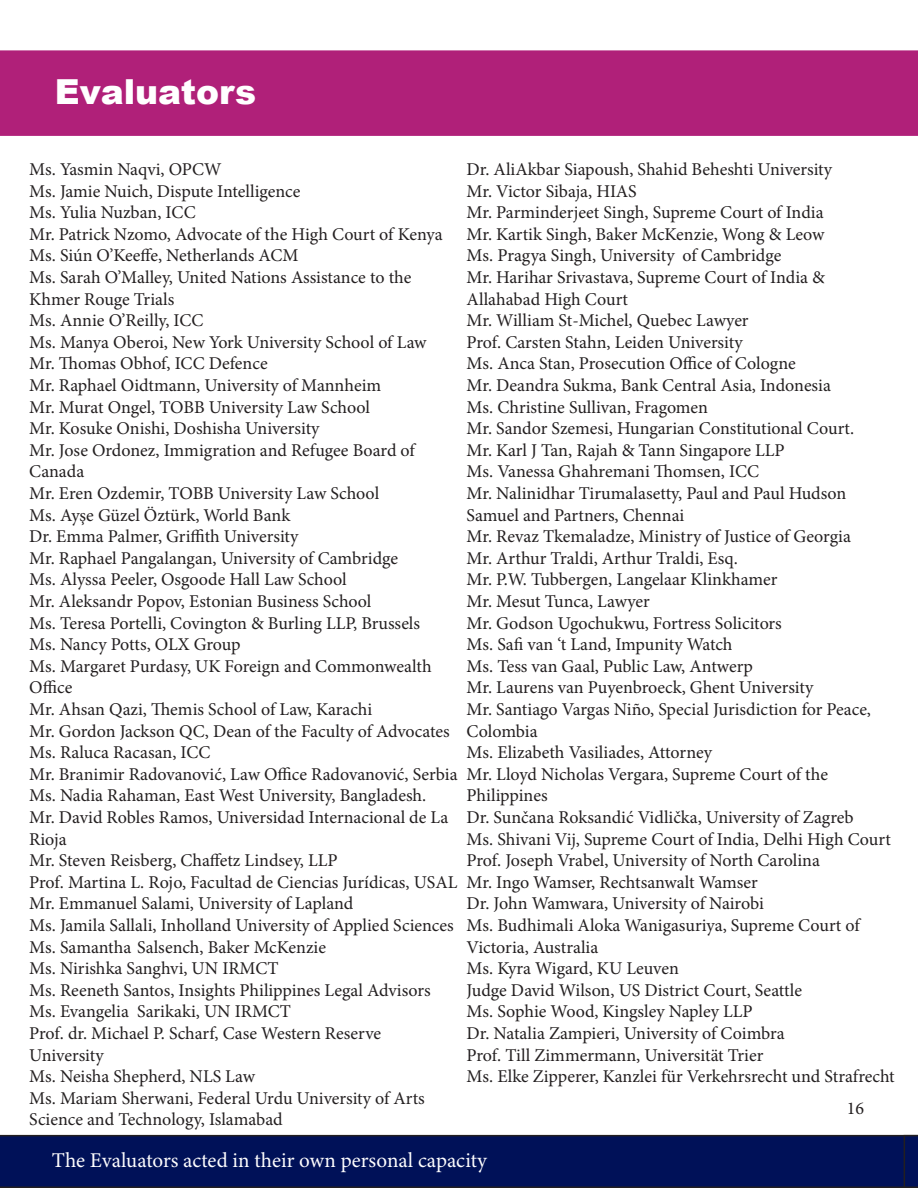
<style>
.page{position:relative;width:918px;height:1188px;background:#fff}
.page>*{position:absolute;margin:0;border:0;box-sizing:border-box;transform-origin:0 0}
.t1{font:900 34.5px "Arial";color:#fff}
.t2{font:21px "Minion 3";color:#fff}
.Paragraph_Style_3{font:18px/21.6px "Minion Pro";color:#231f20}
</style>
<div class="page">
<div style="left:1px;top:51px;width:916px;height:84px;background:#b02079"></div>
<div style="left:0;top:50px;width:918px;height:86px;border:2px solid #b02079"></div>
<svg style="left:0;top:1135px;width:904px;height:53px;background:#011154"></svg>
<svg style="left:904px;top:1135px;width:14px;height:53px"></svg>
<p class="t1" style="left:55px;top:67px;width:203px">Evaluators</p>
<p class="Paragraph_Style_3" style="left:29px;top:159px;width:194px">Ms. Yasmin Naqvi, OPCW</p>
<p class="Paragraph_Style_3" style="left:29px;top:180px;width:273px">Ms. Jamie Nuich, Dispute Intelligence</p>
<p class="Paragraph_Style_3" style="left:29px;top:202px;width:168px">Ms. Yulia Nuzban, ICC</p>
<p class="Paragraph_Style_3" style="left:29px;top:223px;width:415px">Mr. Patrick Nzomo, Advocate of the High Court of Kenya</p>
<p class="Paragraph_Style_3" style="left:29px;top:245px;width:271px">Ms. Siún O’Keeffe, Netherlands ACM</p>
<p class="Paragraph_Style_3" style="left:29px;top:267px;width:384px">Ms. Sarah O’Malley, United Nations Assistance to the<br>Khmer Rouge Trials</p>
<p class="Paragraph_Style_3" style="left:29px;top:310px;width:176px">Ms. Annie O’Reilly, ICC</p>
<p class="Paragraph_Style_3" style="left:29px;top:331px;width:399px">Ms. Manya Oberoi, New York University School of Law</p>
<p class="Paragraph_Style_3" style="left:29px;top:353px;width:240px">Mr. Thomas Obhof, ICC Defence</p>
<p class="Paragraph_Style_3" style="left:29px;top:375px;width:354px">Mr. Raphael Oidtmann, University of Mannheim</p>
<p class="Paragraph_Style_3" style="left:29px;top:396px;width:342px">Mr. Murat Ongel, TOBB University Law School</p>
<p class="Paragraph_Style_3" style="left:29px;top:418px;width:292px">Mr. Kosuke Onishi, Doshisha University</p>
<p class="Paragraph_Style_3" style="left:29px;top:439px;width:387px">Mr. Jose Ordonez, Immigration and Refugee Board of<br>Canada</p>
<p class="Paragraph_Style_3" style="left:29px;top:483px;width:351px">Mr. Eren Ozdemir, TOBB University Law School</p>
<p class="Paragraph_Style_3" style="left:29px;top:504px;width:263px">Ms. Ayşe Güzel Öztürk, World Bank</p>
<p class="Paragraph_Style_3" style="left:29px;top:526px;width:271px">Dr. Emma Palmer, Griffith University</p>
<p class="Paragraph_Style_3" style="left:29px;top:547px;width:370px">Mr. Raphael Pangalangan, University of Cambridge</p>
<p class="Paragraph_Style_3" style="left:29px;top:569px;width:319px">Ms. Alyssa Peeler, Osgoode Hall Law School</p>
<p class="Paragraph_Style_3" style="left:29px;top:591px;width:344px">Mr. Aleksandr Popov, Estonian Business School</p>
<p class="Paragraph_Style_3" style="left:29px;top:612px;width:392px">Ms. Teresa Portelli, Covington &amp; Burling LLP, Brussels</p>
<p class="Paragraph_Style_3" style="left:29px;top:634px;width:213px">Ms. Nancy Potts, OLX Group</p>
<p class="Paragraph_Style_3" style="left:29px;top:655px;width:404px">Ms. Margaret Purdasy, UK Foreign and Commonwealth<br>Office</p>
<p class="Paragraph_Style_3" style="left:29px;top:699px;width:345px">Mr. Ahsan Qazi, Themis School of Law, Karachi</p>
<p class="Paragraph_Style_3" style="left:29px;top:720px;width:422px">Mr. Gordon Jackson QC, Dean of the Faculty of Advocates</p>
<p class="Paragraph_Style_3" style="left:29px;top:742px;width:183px">Ms. Raluca Racasan, ICC</p>
<p class="Paragraph_Style_3" style="left:29px;top:763px;width:430px">Mr. Branimir Radovanović, Law Office Radovanović, Serbia</p>
<p class="Paragraph_Style_3" style="left:29px;top:785px;width:399px">Ms. Nadia Rahaman, East West University, Bangladesh.</p>
<p class="Paragraph_Style_3" style="left:29px;top:807px;width:421px">Mr. David Robles Ramos, Universidad Internacional de La<br>Rioja</p>
<p class="Paragraph_Style_3" style="left:29px;top:850px;width:310px">Mr. Steven Reisberg, Chaffetz Lindsey, LLP</p>
<p class="Paragraph_Style_3" style="left:29px;top:871px;width:430px">Prof. Martina L. Rojo, Facultad de Ciencias Jurídicas, USAL</p>
<p class="Paragraph_Style_3" style="left:29px;top:893px;width:326px">Mr. Emmanuel Salami, University of Lapland</p>
<p class="Paragraph_Style_3" style="left:29px;top:915px;width:426px">Ms. Jamila Sallali, Inholland University of Applied Sciences</p>
<p class="Paragraph_Style_3" style="left:29px;top:936px;width:298px">Ms. Samantha Salsench, Baker McKenzie</p>
<p class="Paragraph_Style_3" style="left:29px;top:958px;width:251px">Ms. Nirishka Sanghvi, UN IRMCT</p>
<p class="Paragraph_Style_3" style="left:29px;top:979px;width:403px">Ms. Reeneth Santos, Insights Philippines Legal Advisors</p>
<p class="Paragraph_Style_3" style="left:29px;top:1001px;width:263px">Ms. Evangelia Sarikaki, UN IRMCT</p>
<p class="Paragraph_Style_3" style="left:29px;top:1023px;width:354px">Prof. dr. Michael P. Scharf, Case Western Reserve<br>University</p>
<p class="Paragraph_Style_3" style="left:29px;top:1066px;width:227px">Ms. Neisha Shepherd, NLS Law</p>
<p class="Paragraph_Style_3" style="left:29px;top:1087px;width:397px">Ms. Mariam Sherwani, Federal Urdu University of Arts<br>Science and Technology, Islamabad</p>
<p class="Paragraph_Style_3" style="left:467px;top:159px;width:367px">Dr. AliAkbar Siapoush, Shahid Beheshti University</p>
<p class="Paragraph_Style_3" style="left:467px;top:180px;width:172px">Mr. Victor Sibaja, HIAS</p>
<p class="Paragraph_Style_3" style="left:467px;top:202px;width:359px">Mr. Parminderjeet Singh, Supreme Court of India</p>
<p class="Paragraph_Style_3" style="left:467px;top:223px;width:359px">Mr. Kartik Singh, Baker McKenzie, Wong &amp; Leow</p>
<p class="Paragraph_Style_3" style="left:467px;top:245px;width:316px">Ms. Pragya Singh, University of Cambridge</p>
<p class="Paragraph_Style_3" style="left:467px;top:267px;width:360px">Mr. Harihar Srivastava, Supreme Court of India &amp;<br>Allahabad High Court</p>
<p class="Paragraph_Style_3" style="left:467px;top:310px;width:284px">Mr. William St-Michel, Quebec Lawyer</p>
<p class="Paragraph_Style_3" style="left:467px;top:331px;width:278px">Prof. Carsten Stahn, Leiden University</p>
<p class="Paragraph_Style_3" style="left:467px;top:353px;width:331px">Ms. Anca Stan, Prosecution Office of Cologne</p>
<p class="Paragraph_Style_3" style="left:467px;top:375px;width:366px">Mr. Deandra Sukma, Bank Central Asia, Indonesia</p>
<p class="Paragraph_Style_3" style="left:467px;top:396px;width:243px">Ms. Christine Sullivan, Fragomen</p>
<p class="Paragraph_Style_3" style="left:467px;top:418px;width:389px">Mr. Sandor Szemesi, Hungarian Constitutional Court.</p>
<p class="Paragraph_Style_3" style="left:467px;top:439px;width:320px">Mr. Karl J Tan, Rajah &amp; Tann Singapore LLP</p>
<p class="Paragraph_Style_3" style="left:467px;top:461px;width:294px">Ms. Vanessa Ghahremani Thomsen, ICC</p>
<p class="Paragraph_Style_3" style="left:467px;top:483px;width:381px">Mr. Nalinidhar Tirumalasetty, Paul and Paul Hudson<br>Samuel and Partners, Chennai</p>
<p class="Paragraph_Style_3" style="left:467px;top:526px;width:386px">Mr. Revaz Tkemaladze, Ministry of Justice of Georgia</p>
<p class="Paragraph_Style_3" style="left:467px;top:547px;width:273px">Mr. Arthur Traldi, Arthur Traldi, Esq.</p>
<p class="Paragraph_Style_3" style="left:467px;top:569px;width:313px">Mr. P.W. Tubbergen, Langelaar Klinkhamer</p>
<p class="Paragraph_Style_3" style="left:467px;top:591px;width:185px">Mr. Mesut Tunca, Lawyer</p>
<p class="Paragraph_Style_3" style="left:467px;top:612px;width:317px">Mr. Godson Ugochukwu, Fortress Solicitors</p>
<p class="Paragraph_Style_3" style="left:467px;top:634px;width:267px">Ms. Safi van ‘t Land, Impunity Watch</p>
<p class="Paragraph_Style_3" style="left:467px;top:655px;width:288px">Ms. Tess van Gaal, Public Law, Antwerp</p>
<p class="Paragraph_Style_3" style="left:467px;top:677px;width:348px">Mr. Laurens van Puyenbroeck, Ghent University</p>
<p class="Paragraph_Style_3" style="left:467px;top:699px;width:406px">Mr. Santiago Vargas Niño, Special Jurisdiction for Peace,<br>Colombia</p>
<p class="Paragraph_Style_3" style="left:467px;top:742px;width:247px">Ms. Elizabeth Vasiliades, Attorney</p>
<p class="Paragraph_Style_3" style="left:467px;top:763px;width:363px">Mr. Lloyd Nicholas Vergara, Supreme Court of the<br>Philippines</p>
<p class="Paragraph_Style_3" style="left:467px;top:807px;width:388px">Dr. Sunčana Roksandić Vidlička, University of Zagreb</p>
<p class="Paragraph_Style_3" style="left:467px;top:828px;width:426px">Ms. Shivani Vij, Supreme Court of India, Delhi High Court</p>
<p class="Paragraph_Style_3" style="left:467px;top:850px;width:355px">Prof. Joseph Vrabel, University of North Carolina</p>
<p class="Paragraph_Style_3" style="left:467px;top:871px;width:293px">Mr. Ingo Wamser, Rechtsanwalt Wamser</p>
<p class="Paragraph_Style_3" style="left:467px;top:893px;width:299px">Dr. John Wamwara, University of Nairobi</p>
<p class="Paragraph_Style_3" style="left:467px;top:915px;width:395px">Ms. Budhimali Aloka Wanigasuriya, Supreme Court of<br>Victoria, Australia</p>
<p class="Paragraph_Style_3" style="left:467px;top:958px;width:214px">Ms. Kyra Wigard, KU Leuven</p>
<p class="Paragraph_Style_3" style="left:467px;top:979px;width:337px">Judge David Wilson, US District Court, Seattle</p>
<p class="Paragraph_Style_3" style="left:467px;top:1001px;width:288px">Ms. Sophie Wood, Kingsley Napley LLP</p>
<p class="Paragraph_Style_3" style="left:467px;top:1023px;width:320px">Dr. Natalia Zampieri, University of Coimbra</p>
<p class="Paragraph_Style_3" style="left:467px;top:1044px;width:298px">Prof. Till Zimmermann, Universität Trier</p>
<p class="Paragraph_Style_3" style="left:467px;top:1066px;width:430px">Ms. Elke Zipperer, Kanzlei für Verkehrsrecht und Strafrecht</p>
<p class="Paragraph_Style_3" style="left:847px;top:1098px;width:19px">16</p>
<p class="t2" style="left:52px;top:1146px;width:437px">The Evaluators acted in their own personal capacity</p>
</div>
